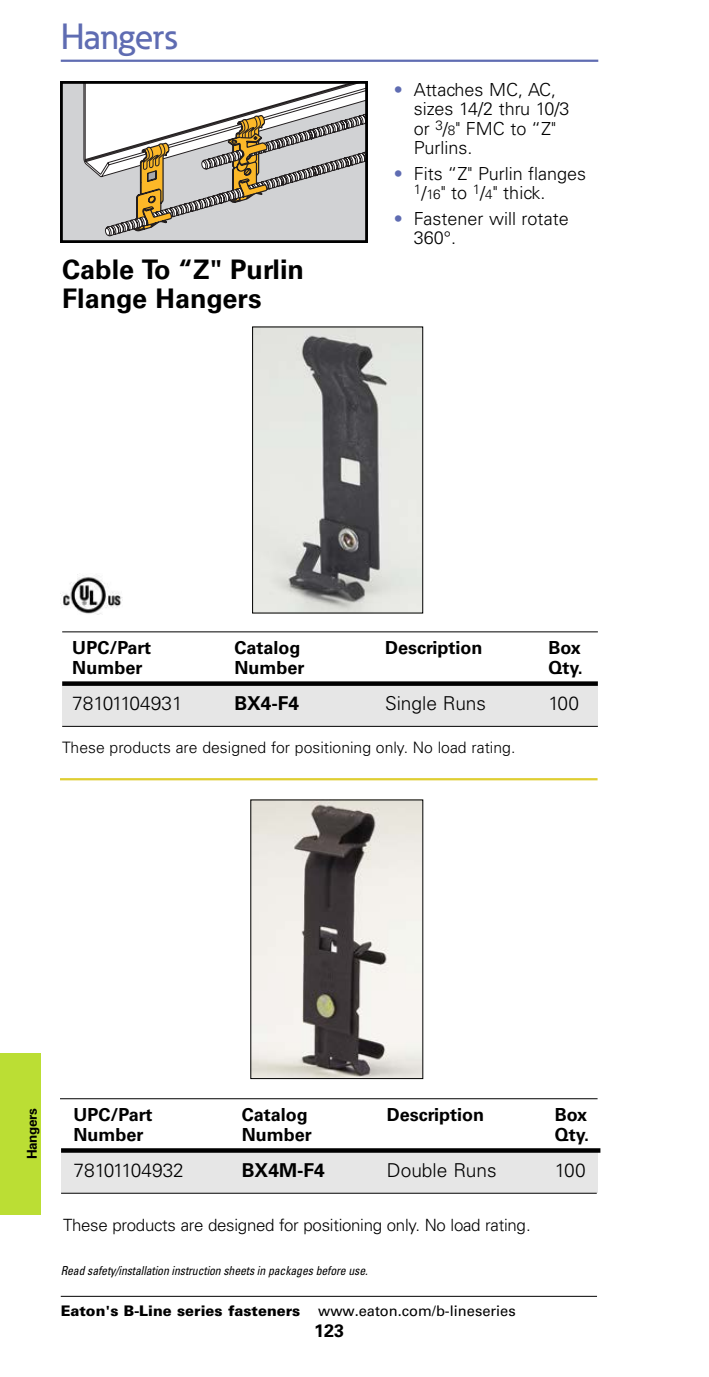
<style>
.page{position:relative;width:709px;height:1377px;background:#fff}
.page>*{position:absolute;margin:0;border:0;box-sizing:border-box;transform-origin:0 0}
.t1{font:500 36px "Eaton";color:#5f6cb2}
.t2{font:700 27px/29.2px "Univers LT Std";color:#000}
.t3{font:300 19.12px "Univers LT Std";color:#000}
.t4{font:700 19.12px "Univers LT Std";color:#000}
.t5{font:300 18px/19.1px "Univers LT Std";color:#000}
.t6{font:700 18px "Univers LT Std";color:#000}
.t7{font:300 16.88px "Univers LT Std";letter-spacing:-.015em;color:#000}
.t8{font:300 15.75px "Univers LT Std";color:#000}
.t9{font:900 14.62px "Univers LT Std";color:#000}
.t10{font:700 13.5px "Univers LT Std";letter-spacing:-.03em;color:#000}
.t11{font:italic condensed 12.38px "Univers LT Std";letter-spacing:-.01em;color:#000;scale:.95 1}
.s1{color:#5f6cb2}
.s2{font-size:13.5px}
.s3{font-weight:400}
</style>
<div class="page">
<hr style="left:61px;top:60px;width:537px;height:2px;background:#5f6cb2">
<hr style="left:61px;top:1296px;width:536px;height:1px;background:#000">
<svg style="left:64px;top:85px;width:300px;height:152px"></svg>
<div style="left:60px;top:81px;width:308px;height:162px;border:3px solid #000"></div>
<img style="left:254px;top:329px;width:167px;height:282px">
<div style="left:252px;top:327px;width:171px;height:286px;border:1px solid #000"></div>
<img style="left:252px;top:802px;width:169px;height:275px">
<div style="left:0;top:1053px;width:40px;height:162px;background:#bbde34"></div>
<hr style="left:60px;top:778px;width:537px;height:2px;background:#dfce32">
<div style="left:62px;top:685px;width:536px;height:41px;background:#e6e6e6"></div>
<div style="left:62px;top:681px;width:536px;height:5px;background:#000"></div>
<hr style="left:62px;top:631px;width:536px;height:1px;background:#000">
<hr style="left:62px;top:726px;width:536px;height:1px;background:#000">
<div style="left:61px;top:1152px;width:536px;height:41px;background:#e6e6e6"></div>
<div style="left:61px;top:1148px;width:539px;height:5px;background:#000"></div>
<hr style="left:60px;top:1098px;width:537px;height:1px;background:#000">
<hr style="left:61px;top:1193px;width:536px;height:1px;background:#000">
<img style="left:60px;top:574px;width:63px;height:40px">
<h1 class="t1" style="left:61px;top:23px;width:118px">Hangers</h1>
<h2 class="t2" style="left:62px;top:257px;width:243px">Cable To “Z" Purlin<br>Flange Hangers</h2>
<p class="t5" style="left:414px;top:82px;width:157px;text-indent:-20px"><span class="s1">•</span> Attaches MC, AC, sizes 14/2 thru 10/3 or <sup>3</sup>/<span class="s2">8</span>" FMC to “Z"<br>Purlins.</p>
<p class="t5" style="left:414px;top:165px;width:174px;text-indent:-20px"><span class="s1">•</span> Fits “Z" Purlin flanges<br><sup>1</sup>/<span class="s2">16</span>" to <sup>1</sup>/<span class="s2">4</span>" thick.</p>
<p class="t5" style="left:414px;top:210px;width:157px;text-indent:-20px"><span class="s1">•</span> Fastener will rotate<br>360°.</p>
<p class="t6" style="left:72px;top:641px;width:80px">UPC/Part</p>
<p class="t6" style="left:234px;top:641px;width:68px">Catalog</p>
<p class="t6" style="left:385px;top:641px;width:99px">Description</p>
<p class="t6" style="left:548px;top:641px;width:34px">Box</p>
<p class="t6" style="left:72px;top:661px;width:72px">Number</p>
<p class="t6" style="left:234px;top:661px;width:72px">Number</p>
<p class="t6" style="left:548px;top:661px;width:36px">Qty.</p>
<p class="t3" style="left:72px;top:697px;width:112px">78101104931</p>
<p class="t4" style="left:234px;top:697px;width:66px">BX4-F4</p>
<p class="t3" style="left:385px;top:697px;width:103px">Single Runs</p>
<p class="t3" style="left:548px;top:697px;width:32px">100</p>
<p class="t8" style="left:62px;top:742px;width:455px">These products are designed for positioning only. No load rating.</p>
<p class="t10" style="left:27px;top:1159px;width:52px;rotate:-90deg">Hangers</p>
<p class="t6" style="left:73px;top:1108px;width:80px">UPC/Part</p>
<p class="t6" style="left:242px;top:1108px;width:68px">Catalog</p>
<p class="t6" style="left:387px;top:1108px;width:99px">Description</p>
<p class="t6" style="left:555px;top:1108px;width:34px">Box</p>
<p class="t6" style="left:73px;top:1128px;width:72px">Number</p>
<p class="t6" style="left:242px;top:1128px;width:72px">Number</p>
<p class="t6" style="left:555px;top:1128px;width:36px">Qty.</p>
<p class="t3" style="left:73px;top:1164px;width:112px">78101104932</p>
<p class="t4" style="left:242px;top:1164px;width:84px">BX4M-F4</p>
<p class="t3" style="left:387px;top:1164px;width:111px">Double Runs</p>
<p class="t3" style="left:555px;top:1164px;width:32px">100</p>
<p class="t7" style="left:63px;top:1219px;width:469px">These products are designed for positioning only. No load rating.</p>
<p class="t11" style="left:61px;top:1266px;width:325px">Read safety/installation instruction sheets in packages before use.</p>
<p class="t9" style="left:61px;top:1305px;width:456px">Eaton's B-Line series fasteners <span class="s3">www.eaton.com/b-lineseries</span></p>
<p class="t6" style="left:314px;top:1324px;width:32px">123</p>
</div>
